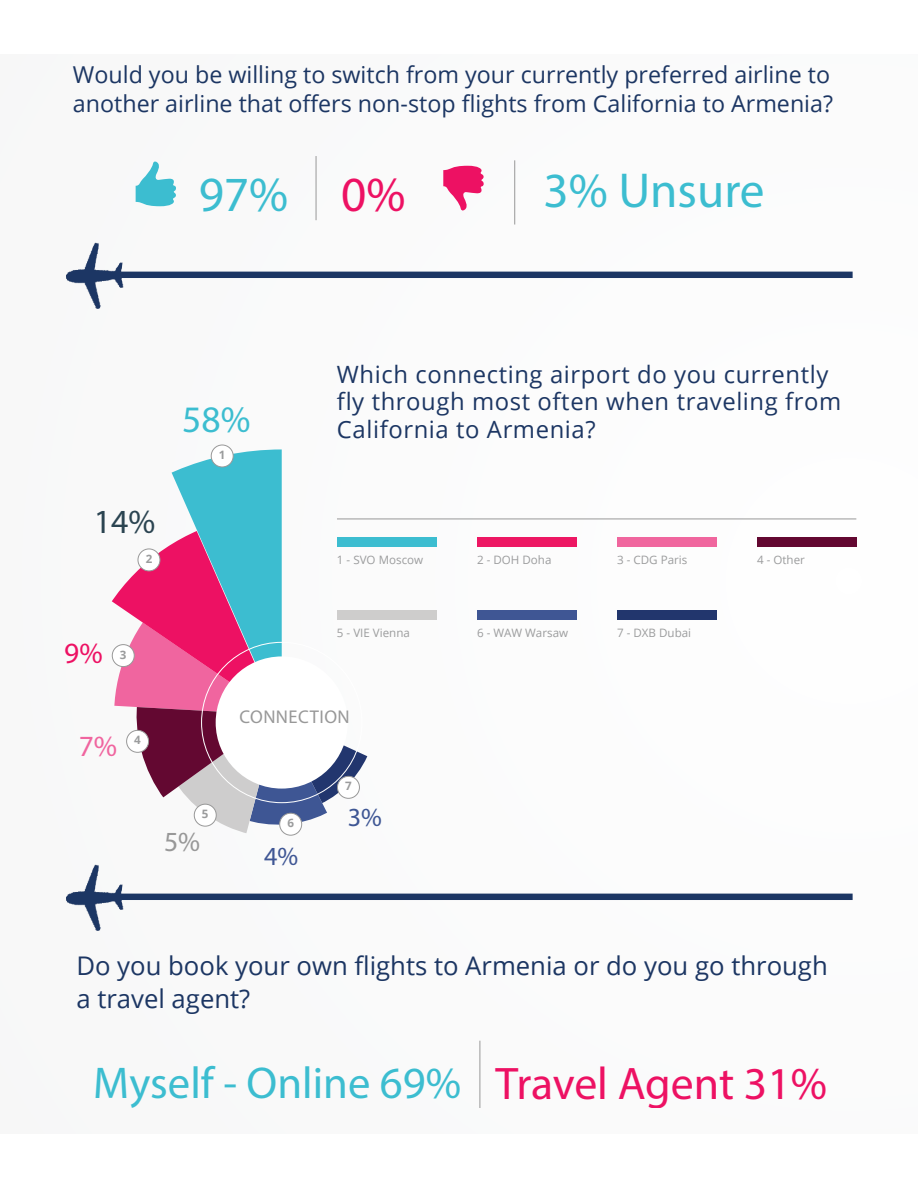
<style>
.page{position:relative;width:918px;height:1188px;background:#fff}
.page>*{position:absolute;margin:0;border:0;box-sizing:border-box;transform-origin:0 0}
.t1{font:49.35px "Bebas";color:#3cbdd0}
.t2{font:44.7px "Bebas";color:#3cbdd0}
.t3{font:37.5px "Bebas";color:#3cbdd0}
.t4{font:33.9px "Bebas";color:#2b4451}
.t5{font:29.4px "Bebas";color:#ed1163}
.t6{font:29.4px "Bebas";color:#f0659f}
.t7{font:27.75px "Bebas";color:#989898}
.t8{font:26.25px "Bebas";color:#3f5694}
.t9{font:26.25px "Bebas";color:#3e5694}
.t10{font:25.65px/32.4px "Open Sans";color:#1c3663}
.t11{font:23.85px/27.3px "Open Sans";letter-spacing:.025em;color:#1c3663}
.t12{font:23.25px/28.8px "Open Sans";color:#1c3663}
.t13{font:18.45px "Bebas";letter-spacing:.025em;color:#989898}
.t14{font:11.55px "Open Sans";color:#9b9c9d}
.t15{font:700 11.55px "Open Sans";color:#9b9c9d}
.s1{color:#ed1163}
.s2{font-size:45.75px;color:#ed1163}
</style>
<div class="page">
<div style="left:0;top:54px;width:918px;height:1080px;background:#fbfbfb"></div>
<div style="left:337px;top:538px;width:99px;height:9px;background:#3cbdd0"></div>
<div style="left:337px;top:610px;width:99px;height:10px;background:#cecdcc"></div>
<div style="left:477px;top:538px;width:99px;height:9px;background:#ed1763"></div>
<div style="left:477px;top:610px;width:99px;height:10px;background:#3f5694"></div>
<div style="left:617px;top:538px;width:99px;height:9px;background:#f0669e"></div>
<div style="left:617px;top:610px;width:99px;height:10px;background:#22366d"></div>
<div style="left:757px;top:538px;width:99px;height:9px;background:#630831"></div>
<hr style="left:337px;top:519px;width:519px;height:1px;background:#989898">
<svg style="left:111px;top:449px;width:279px;height:387px"></svg>
<div style="left:216px;top:656px;width:132px;height:133px;background:#fff;border-radius:50%"></div>
<div style="left:211px;top:445px;width:22px;height:22px;background:#fff;border-radius:50%"></div>
<div style="left:211px;top:445px;width:22px;height:22px;border:1px solid #989898;border-radius:50%"></div>
<div style="left:138px;top:549px;width:22px;height:22px;background:#fff;border-radius:50%"></div>
<div style="left:138px;top:549px;width:22px;height:22px;border:1px solid #989898;border-radius:50%"></div>
<div style="left:112px;top:645px;width:22px;height:22px;background:#fff;border-radius:50%"></div>
<div style="left:112px;top:644px;width:22px;height:23px;border:1px solid #989898;border-radius:50%"></div>
<div style="left:127px;top:730px;width:22px;height:22px;background:#fff;border-radius:50%"></div>
<div style="left:126px;top:730px;width:23px;height:23px;border:1px solid #989898;border-radius:50%"></div>
<div style="left:194px;top:804px;width:22px;height:22px;background:#fff;border-radius:50%"></div>
<div style="left:194px;top:804px;width:22px;height:22px;border:1px solid #989898;border-radius:50%"></div>
<div style="left:280px;top:813px;width:22px;height:22px;background:#fff;border-radius:50%"></div>
<div style="left:279px;top:813px;width:23px;height:22px;border:1px solid #989898;border-radius:50%"></div>
<div style="left:337px;top:776px;width:22px;height:22px;background:#fff;border-radius:50%"></div>
<div style="left:337px;top:776px;width:23px;height:23px;border:1px solid #989898;border-radius:50%"></div>
<img style="left:66px;top:242px;width:787px;height:67px">
<img style="left:66px;top:864px;width:787px;height:67px">
<hr style="left:480px;top:1041px;width:1px;height:67px;background:#989898">
<svg style="left:443px;top:166px;width:41px;height:45px"></svg>
<svg style="left:136px;top:161px;width:40px;height:45px"></svg>
<hr style="left:316px;top:156px;width:1px;height:64px;background:#989898">
<hr style="left:514px;top:160px;width:1px;height:65px;background:#989898">
<p class="t12" style="left:73px;top:60px;width:762px">Would you be willing to switch from your currently preferred airline to another airline that offers non-stop flights from California to Armenia?</p>
<p class="t1" style="left:199px;top:164px;width:208px">97% <span class="s1">0%</span></p>
<p class="t1" style="left:544px;top:160px;width:223px">3% Unsure</p>
<p class="t4" style="left:94px;top:500px;width:63px">14%</p>
<p class="t15" style="left:146px;top:551px;width:8px">2</p>
<p class="t3" style="left:182px;top:396px;width:70px">58%</p>
<p class="t15" style="left:219px;top:447px;width:8px">1</p>
<p class="t11" style="left:337px;top:360px;width:506px">Which connecting airport do you currently fly through most often when traveling from<br>California to Armenia?</p>
<p class="t14" style="left:337px;top:552px;width:88px">1 - SVO Moscow</p>
<p class="t14" style="left:477px;top:552px;width:76px">2 - DOH Doha</p>
<p class="t14" style="left:617px;top:552px;width:72px">3 - CDG Paris</p>
<p class="t14" style="left:757px;top:552px;width:49px">4 - Other</p>
<p class="t5" style="left:64px;top:635px;width:40px">9%</p>
<p class="t15" style="left:120px;top:646px;width:8px">3</p>
<p class="t6" style="left:79px;top:728px;width:40px">7%</p>
<p class="t15" style="left:134px;top:732px;width:8px">4</p>
<p class="t15" style="left:202px;top:806px;width:8px">5</p>
<p class="t7" style="left:164px;top:824px;width:38px">5%</p>
<p class="t14" style="left:337px;top:625px;width:74px">5 - VIE Vienna</p>
<p class="t13" style="left:239px;top:706px;width:112px">CONNECTION</p>
<p class="t15" style="left:287px;top:815px;width:8px">6</p>
<p class="t8" style="left:264px;top:840px;width:36px">4%</p>
<p class="t15" style="left:345px;top:778px;width:8px">7</p>
<p class="t9" style="left:348px;top:801px;width:36px">3%</p>
<p class="t14" style="left:477px;top:625px;width:93px">6 - WAW Warsaw</p>
<p class="t14" style="left:617px;top:625px;width:76px">7 - DXB Dubai</p>
<p class="t10" style="left:76px;top:949px;width:753px">Do you book your own flights to Armenia or do you go through a travel agent?</p>
<p class="t2" style="left:93px;top:1056px;width:735px">Myself - Online 69% <span class="s2">Travel Agent 31%</span></p>
</div>
